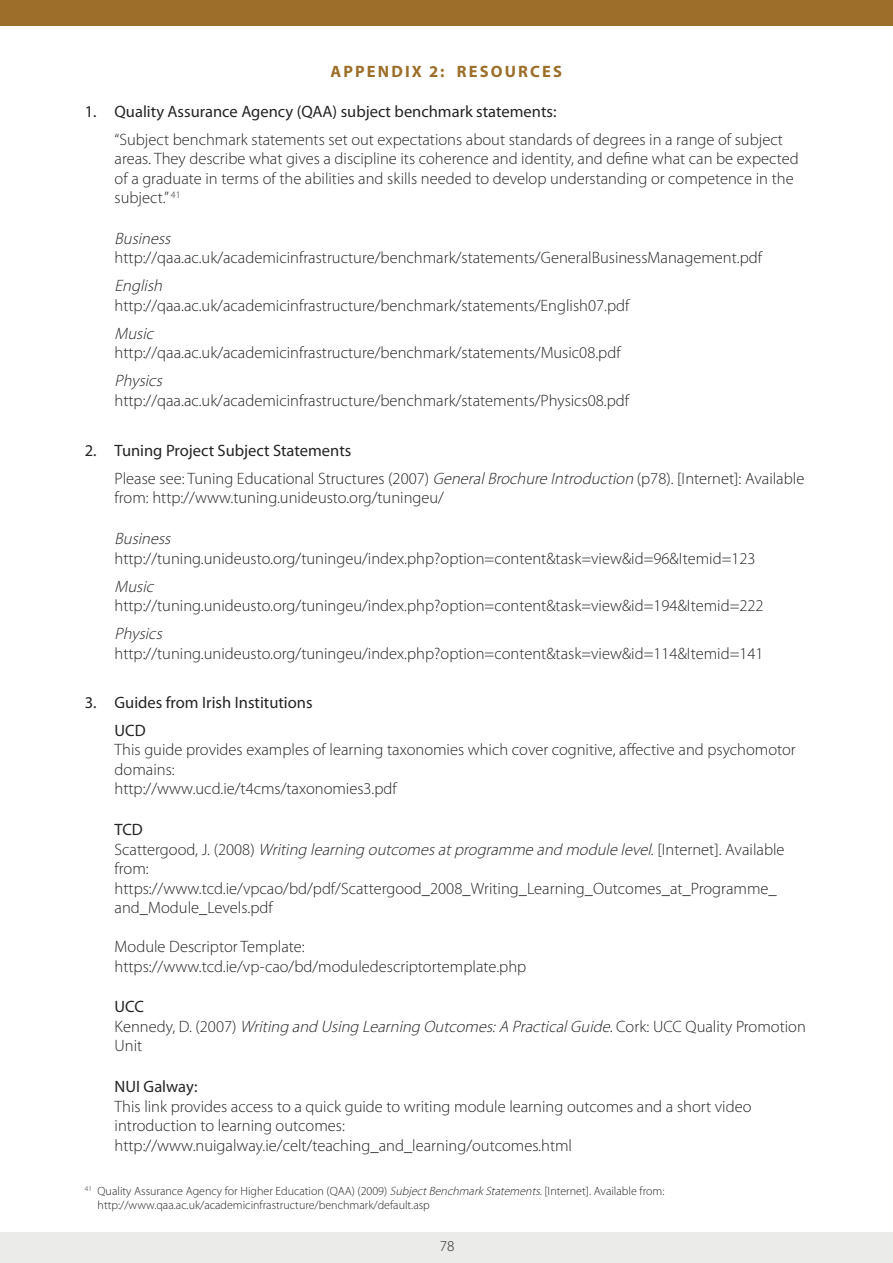
<style>
.page{position:relative;width:893px;height:1263px;background:#fff}
.page>*{position:absolute;margin:0;border:0;box-sizing:border-box;transform-origin:0 0}
.t1{font:300 16.5px/19.5px "Myriad Pro";color:#252425}
.t2{font:italic 300 16.5px/19.5px "Myriad Pro";color:#252425}
.t3{font:16.5px/28px "Myriad Pro";color:#252425}
.t4{font:700 16.5px "Myriad Pro";letter-spacing:.13em;color:#9c6e29}
.t5{font:300 15px "Myriad Pro";color:#252425}
.t6{font:300 12px/14.4px "Myriad Pro";color:#252425}
.s1{font-weight:400}
.s2{font-style:italic}
.s3{font-weight:400;font-style:normal}
.s4{font-style:normal}
</style>
<div class="page">
<div style="left:0;top:1232px;width:892px;height:31px;background:#ebebea"></div>
<div style="left:0;top:0;width:892px;height:26px;background:#9c6e29"></div>
<p class="t4" style="left:330px;top:66px;width:233px">APPENDIX 2: RESOURCES</p>
<p class="t3" style="left:85px;top:98px;width:473px">1. Quality Assurance Agency (QAA) subject benchmark statements:</p>
<p class="t1" style="left:115px;top:131px;width:685px">“Subject benchmark statements set out expectations about standards of degrees in a range of subject areas. They describe what gives a discipline its coherence and identity, and define what can be expected of a graduate in terms of the abilities and skills needed to develop understanding or competence in the subject.” <sup>41</sup></p>
<p class="t2" style="left:115px;top:230px;width:61px">Business</p>
<p class="t1" style="left:115px;top:249px;width:649px">http://qaa.ac.uk/academicinfrastructure/benchmark/statements/GeneralBusinessManagement.pdf</p>
<p class="t2" style="left:115px;top:277px;width:52px">English</p>
<p class="t1" style="left:115px;top:297px;width:516px">http://qaa.ac.uk/academicinfrastructure/benchmark/statements/English07.pdf</p>
<p class="t2" style="left:115px;top:325px;width:43px">Music</p>
<p class="t1" style="left:115px;top:344px;width:507px">http://qaa.ac.uk/academicinfrastructure/benchmark/statements/Music08.pdf</p>
<p class="t2" style="left:115px;top:372px;width:52px">Physics</p>
<p class="t1" style="left:115px;top:392px;width:516px">http://qaa.ac.uk/academicinfrastructure/benchmark/statements/Physics08.pdf</p>
<p class="t1" style="left:115px;top:438px;width:691px;line-height:28px;text-indent:-30px"><span class="s1">2. Tuning Project Subject Statements<br></span>Please see: Tuning Educational Structures (2007) <span class="s2">GeneralBrochure Introduction</span>(p78). [Internet]: Available</p>
<p class="t1" style="left:115px;top:489px;width:331px">from: http://www.tuning.unideusto.org/tuningeu/</p>
<p class="t2" style="left:115px;top:530px;width:61px">Business</p>
<p class="t1" style="left:115px;top:550px;width:642px">http://tuning.unideusto.org/tuningeu/index.php?option=content&amp;task=view&amp;id=96&amp;Itemid=123</p>
<p class="t2" style="left:115px;top:578px;width:43px">Music</p>
<p class="t1" style="left:115px;top:597px;width:650px">http://tuning.unideusto.org/tuningeu/index.php?option=content&amp;task=view&amp;id=194&amp;Itemid=222</p>
<p class="t2" style="left:115px;top:625px;width:52px">Physics</p>
<p class="t1" style="left:115px;top:645px;width:650px">http://tuning.unideusto.org/tuningeu/index.php?option=content&amp;task=view&amp;id=114&amp;Itemid=141</p>
<p class="t3" style="left:115px;top:690px;width:199px;text-indent:-30px">3. Guides from Irish Institutions<br>UCD</p>
<p class="t1" style="left:115px;top:741px;width:683px">This guide provides examples of learning taxonomies which cover cognitive, affective and psychomotor domains:<br>http://www.ucd.ie/t4cms/taxonomies3.pdf</p>
<p class="t1" style="left:115px;top:821px;width:671px"><span class="s1">TCD<br></span>S ca tte rg o o d , J . (2 0 0 8) <span class="s2">Writing learning outcomes atprogramme and module level</span>. [ I n te r n et] . Ava i l a b l e from: https://www.tcd.ie/vpcao/bd/pdf/Scattergood_2008_Writing_Learning_Outcomes_at_Programme_ and_Module_Levels.pdf</p>
<p class="t1" style="left:115px;top:938px;width:413px">Module Descriptor Template: https://www.tcd.ie/vp-cao/bd/moduledescriptortemplate.php</p>
<p class="t2" style="left:115px;top:998px;width:693px"><span class="s3">UCC<br></span><span class="s4">Ke n n e d y, D. (2 0 0 7)</span> Writing and Using Learning Outcomes:A PracticalGuide<span class="s4">. Co r k: U CC Q u a l i ty P ro m ot i o n<br>Unit</span></p>
<p class="t3" style="left:115px;top:1074px;width:85px">NUI Galway:</p>
<p class="t1" style="left:115px;top:1098px;width:638px">This link provides access to a quick guide to writing module learning outcomes and a short video introduction to learning outcomes: http://www.nuigalway.ie/celt/teaching_and_learning/outcomes.html</p>
<p class="t6" style="left:98px;top:1184px;width:568px;text-indent:-13px"><sup>41</sup> Quality Assurance Agency for Higher Education (QAA) (2009) <span class="s2">SubjectBenchmark Statements.</span>[Internet]. Available from: http://www.qaa.ac.uk/academicinfrastructure/benchmark/default.asp</p>
<p class="t5" style="left:440px;top:1240px;width:16px">78</p>
</div>
